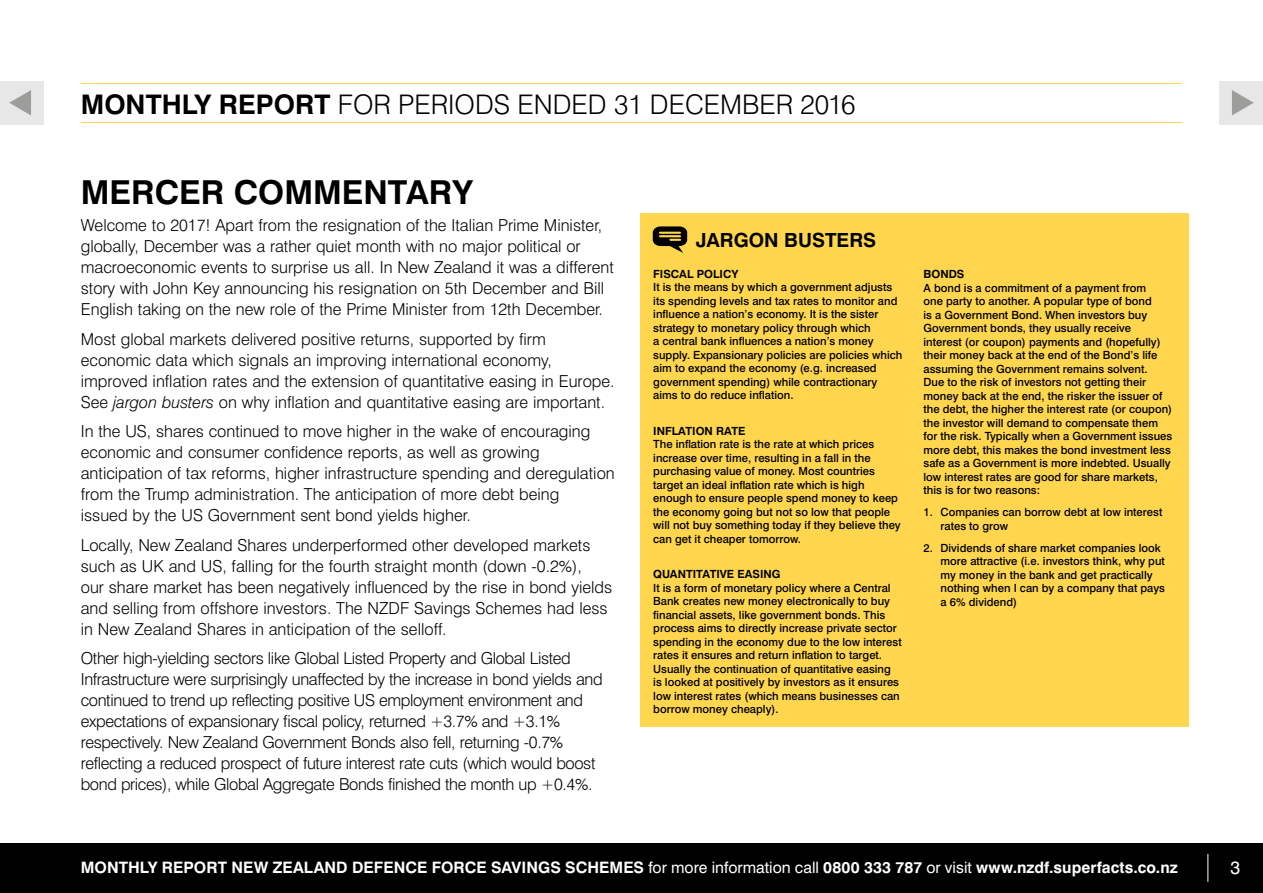
<style>
.page{position:relative;width:1263px;height:893px;background:#fff}
.page>*{position:absolute;margin:0;border:0;box-sizing:border-box;transform-origin:0 0}
.t1{font:700 33px "Swiss 721 BT";color:#000}
.t2{font:300 27px "Swiss 721 BT";color:#000}
.t3{font:700 19.5px "Swiss 721 BT";color:#000}
.t4{font:18px "Swiss 721 BT";color:#fff}
.t5{font:300 16.5px/21px "Swiss 721 BT";color:#000}
.t6{font:300 16.5px/21px "Swiss 721 BT";letter-spacing:-.02em;color:#000}
.t7{font:700 15.75px "Swiss 721 BT";letter-spacing:.005em;color:#fff}
.t8{font:500 11.25px/13.5px "Swiss 721 BT";color:#000}
.t9{font:700 11.25px "Swiss 721 BT";color:#000}
.s1{font-weight:700}
.s2{font-style:italic}
.s3{font-weight:400}
</style>
<div class="page">
<div style="left:0;top:843px;width:1263px;height:50px;background:#000"></div>
<svg style="left:1207px;top:854px;width:1px;height:28px"></svg>
<hr style="left:81px;top:83px;width:1101px;height:1px;background:#ffd64d">
<hr style="left:81px;top:122px;width:1101px;height:1px;background:#ffd64d">
<div style="left:1220px;top:81px;width:43px;height:43px;background:#e7e7e7"></div>
<svg style="left:1232px;top:90px;width:22px;height:25px"></svg>
<div style="left:0;top:81px;width:43px;height:43px;background:#e7e7e7"></div>
<svg style="left:9px;top:90px;width:22px;height:25px"></svg>
<div style="left:640px;top:213px;width:548px;height:514px;background:#ffd64d"></div>
<svg style="left:653px;top:226px;width:34px;height:27px"></svg>
<h2 class="t2" style="left:81px;top:88px;width:776px"><span class="s1">MONTHLY REPORT</span> FOR PERIODS ENDED 31 DECEMBER 2016</h2>
<h1 class="t1" style="left:81px;top:172px;width:394px">MERCER COMMENTARY</h1>
<p class="t5" style="left:81px;top:215px;width:534px">Welcome to 2017! Apart from the resignation of the Italian Prime Minister, globally, December was a rather quiet month with no major political or macroeconomic events to surprise us all. In New Zealand it was a different story with John Key announcing his resignation on 5th December and Bill English taking on the new role of the Prime Minister from 12th December.</p>
<p class="t5" style="left:81px;top:328px;width:535px">Most global markets delivered positive returns, supported by firm economic data which signals an improving international economy, improved inflation rates and the extension of quantitative easing in Europe.<br>See <span class="s2">jargon busters</span> on why inflation and quantitative easing are important.</p>
<p class="t5" style="left:81px;top:421px;width:535px">In the US, shares continued to move higher in the wake of encouraging economic and consumer confidence reports, as well as growing anticipation of tax reforms, higher infrastructure spending and deregulation from the Trump administration. The anticipation of more debt being<br>issued by the US Government sent bond yields higher.</p>
<p class="t5" style="left:81px;top:534px;width:533px">Locally, New Zealand Shares underperformed other developed markets such as UK and US, falling for the fourth straight month (down -0.2%),<br>our share market has been negatively influenced by the rise in bond yields and selling from offshore investors. The NZDF Savings Schemes had less in New Zealand Shares in anticipation of the selloff.</p>
<p class="t6" style="left:81px;top:648px;width:523px">Other high-yielding sectors like Global Listed Property and Global Listed Infrastructure were surprisingly unaffected by the increase in bond yields and continued to trend up reflecting positive US employment environment and expectations of expansionary fiscal policy, returned +3.7% and +3.1% respectively. New Zealand Government Bonds also fell, returning -0.7% reflecting a reduced prospect of future interest rate cuts (which would boost bond prices), while Global Aggregate Bonds finished the month up +0.4%.</p>
<h3 class="t3" style="left:696px;top:229px;width:182px">JARGON BUSTERS</h3>
<p class="t9" style="left:653px;top:267px;width:87px">FISCAL POLICY</p>
<p class="t8" style="left:653px;top:281px;width:251px">It is the means by which a government adjusts its spending levels and tax rates to monitor and influence a nation’s economy. It is the sister strategy to monetary policy through which<br>a central bank influences a nation’s money supply. Expansionary policies are policies which aim to expand the economy (e.g. increased government spending) while contractionary aims to do reduce inflation.</p>
<p class="t9" style="left:653px;top:424px;width:94px">INFLATION RATE</p>
<p class="t8" style="left:653px;top:438px;width:249px">The inflation rate is the rate at which prices increase over time, resulting in a fall in the purchasing value of money. Most countries target an ideal inflation rate which is high enough to ensure people spend money to keep the economy going but not so low that people will not buy something today if they believe they can get it cheaper tomorrow.</p>
<p class="t9" style="left:653px;top:568px;width:129px">QUANTITATIVE EASING</p>
<p class="t8" style="left:653px;top:581px;width:250px">It is a form of monetary policy where a Central Bank creates new money electronically to buy financial assets, like government bonds. This process aims to directly increase private sector spending in the economy due to the low interest rates it ensures and return inflation to target.<br>Usually the continuation of quantitative easing is looked at positively by investors as it ensures low interest rates (which means businesses can borrow money cheaply).</p>
<p class="t9" style="left:923px;top:267px;width:42px">BONDS</p>
<p class="t8" style="left:923px;top:281px;width:250px">A bond is a commitment of a payment from<br>one party to another. A popular type of bond<br>is a Government Bond. When investors buy Government bonds, they usually receive interest (or coupon) payments and (hopefully) their money back at the end of the Bond’s life assuming the Government remains solvent.<br>Due to the risk of investors not getting their money back at the end, the risker the issuer of the debt, the higher the interest rate (or coupon) the investor will demand to compensate them for the risk. Typically when a Government issues more debt, this makes the bond investment less safe as a Government is more indebted. Usually low interest rates are good for share markets, this is for two reasons:</p>
<p class="t8" style="left:940px;top:505px;width:223px;text-indent:-17px">1. Companies can borrow debt at low interest rates to grow</p>
<p class="t8" style="left:940px;top:541px;width:226px;text-indent:-17px">2. Dividends of share market companies look more attractive (i.e. investors think, why put my money in the bank and get practically nothing when I can by a company that pays a 6% dividend)</p>
<h3 class="t7" style="left:81px;top:858px;width:1098px">MONTHLY REPORT NEW ZEALAND DEFENCE FORCE SAVINGS SCHEMES <span class="s3">for more information call</span> 0800 333 787 <span class="s3">or visit</span> www.nzdf.superfacts.co.nz</h3>
<h3 class="t4" style="left:1230px;top:857px;width:11px">3</h3>
</div>
